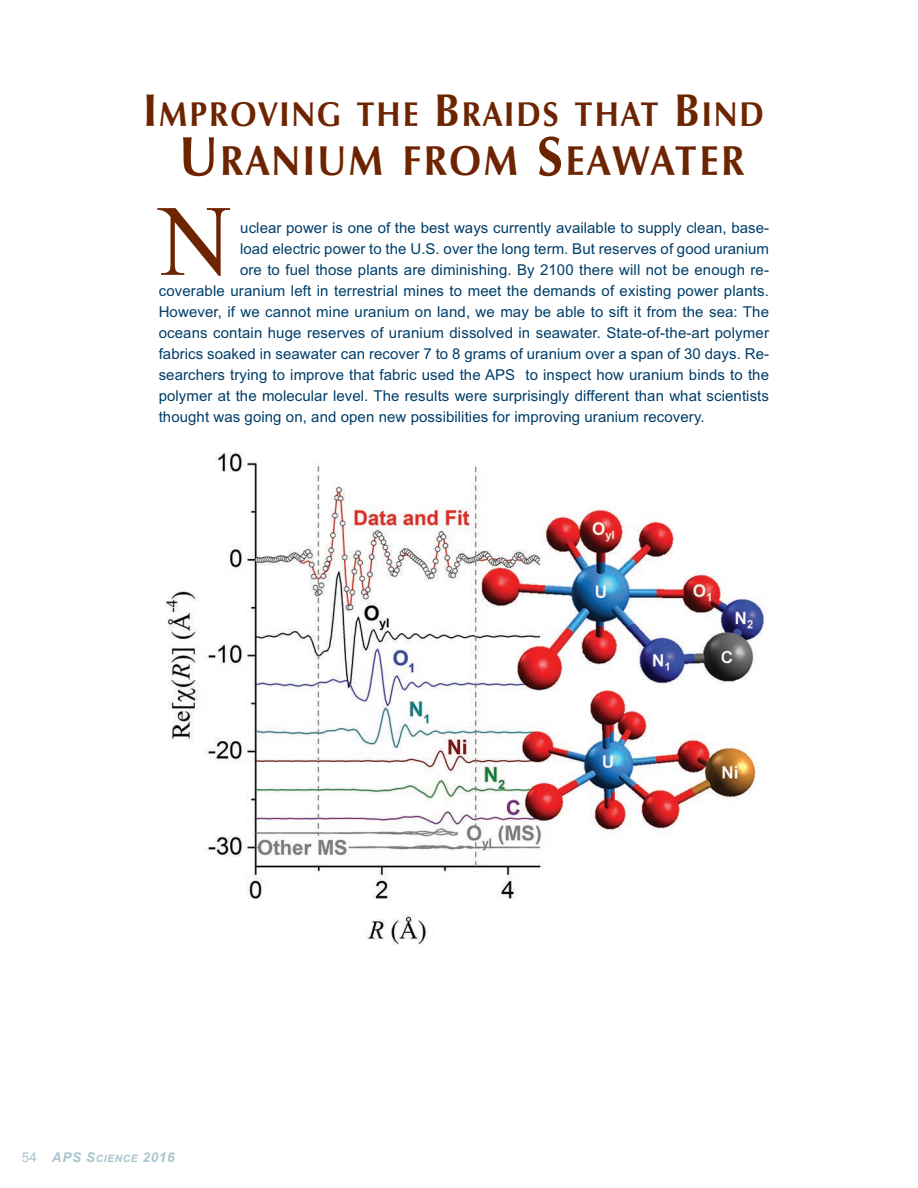
<style>
.page{position:relative;width:918px;height:1188px;background:#fff}
.page>*{position:absolute;margin:0;border:0;box-sizing:border-box;transform-origin:0 0}
.t1{font:100.8px "Frank Ruehl";color:#6d2401}
.t2{font:700 42px "Zapf Humanist 601 BT";letter-spacing:.065em;color:#6d2401;scale:.91 1}
.t3{font:700 34.65px "Zapf Humanist 601 BT";letter-spacing:.065em;color:#6d2401;scale:.91 1}
.t4{font:15px "Arial";letter-spacing:.005em;color:#003e69}
.t5{font:italic 700 13.5px "Arial";letter-spacing:.05em;color:#a8c4cc}
.s1{font-size:46.2px}
.s2{font-size:56.1px}
.s3{font-weight:400;font-style:normal}
.s4{font-size:10.2px}
</style>
<div class="page">
<img style="left:165px;top:452px;width:601px;height:493px">
<h3 class="t3" style="left:144px;top:94px;width:683px"><span class="s1">I</span>MPROVING THE <span class="s1">B</span>RAIDS THAT <span class="s1">B</span>IND</h3>
<h2 class="t2" style="left:179px;top:136px;width:623px"><span class="s2">U</span>RANIUM FROM <span class="s2">S</span>EAWATER</h2>
<h1 class="t1" style="left:159px;top:181px;width:74px">N</h1>
<p class="t4" style="left:240px;top:219px;width:531px">uclear power is one of the best ways currently available to supply clean, base-</p>
<p class="t4" style="left:240px;top:240px;width:530px">load electric power to the u.S. over the long term. but reserves of good uranium</p>
<p class="t4" style="left:240px;top:261px;width:531px">ore to fuel those plants are diminishing. by 2100 there will not be enough re-</p>
<p class="t4" style="left:159px;top:282px;width:612px">coverable uranium left in terrestrial mines to meet the demands of existing power plants.</p>
<p class="t4" style="left:159px;top:303px;width:612px">however, if we cannot mine uranium on land, we may be able to sift it from the sea: The</p>
<p class="t4" style="left:159px;top:324px;width:612px">oceans contain huge reserves of uranium dissolved in seawater. State-of-the-art polymer</p>
<p class="t4" style="left:159px;top:345px;width:612px">fabrics soaked in seawater can recover 7 to 8 grams of uranium over a span of 30 days. re-</p>
<p class="t4" style="left:159px;top:366px;width:612px">searchers trying to improve that fabric used the APS to inspect how uranium binds to the</p>
<p class="t4" style="left:159px;top:387px;width:612px">polymer at the molecular level. The results were surprisingly different than what scientists</p>
<p class="t4" style="left:159px;top:408px;width:547px">thought was going on, and open new possibilities for improving uranium recovery.</p>
<p class="t5" style="left:22px;top:1149px;width:154px"><span class="s3">54</span> APS S<span class="s4">CIENCE</span> 2016</p>
</div>
